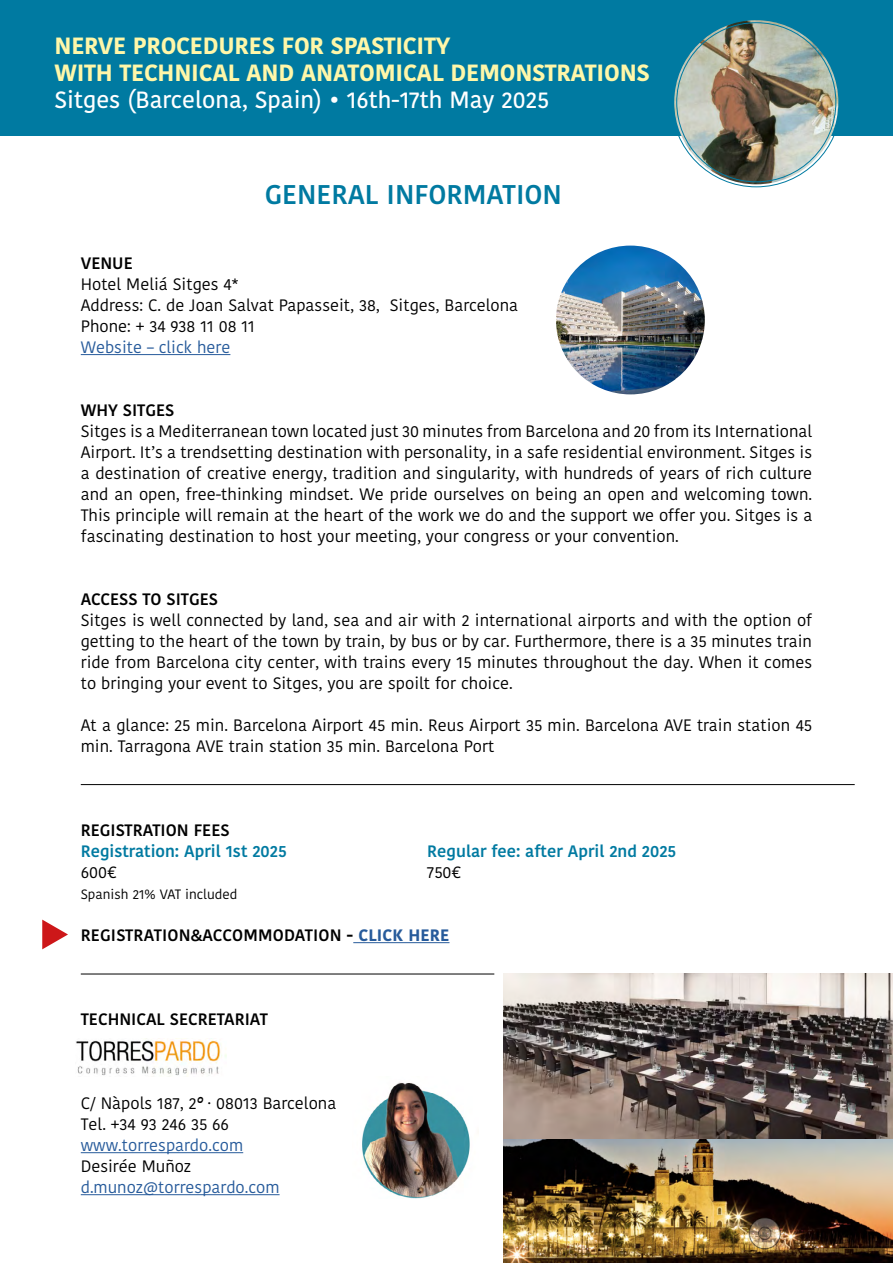
<style>
.page{position:relative;width:893px;height:1263px;background:#fff}
.page>*{position:absolute;margin:0;border:0;box-sizing:border-box;transform-origin:0 0}
.t1{font:600 27px "Kohinoor Telugu";color:#007aa1}
.t2{font:700 23.4px/27px "Kohinoor Telugu";letter-spacing:-.01em;color:#fff7a9}
.t3{font:500 23.4px "Kohinoor Telugu";color:#fff}
.t4{font:16.5px/21px "Kohinoor Telugu";color:#000}
.t5{font:600 16.5px "Kohinoor Telugu";color:#000}
.t6{font:16.5px "Kohinoor Telugu";color:#275b9b}
.t7{font:600 16.5px "Kohinoor Telugu";color:#007aa1}
.t8{font:13.5px "Kohinoor Telugu";color:#000}
.s1{font-weight:700}
.s2{font-weight:700;color:#275b9b}
.s3{font-family:"Arial";font-style:italic}
</style>
<div class="page">
<div style="left:0;top:0;width:893px;height:136px;background:#007aa1"></div>
<img style="left:674px;top:20px;width:164px;height:164px;border-radius:82px">
<hr style="left:81px;top:354px;width:149px;height:1px;background:#275b9b">
<hr style="left:353px;top:942px;width:96px;height:1px;background:#275b9b">
<hr style="left:81px;top:1152px;width:162px;height:1px;background:#275b9b">
<hr style="left:81px;top:1194px;width:199px;height:1px;background:#275b9b">
<img style="left:76px;top:1039px;width:150px;height:38px">
<img style="left:362px;top:1082px;width:108px;height:116px">
<img style="left:556px;top:246px;width:149px;height:148px;border-radius:74px">
<img style="left:504px;top:974px;width:389px;height:289px">
<hr style="left:81px;top:784px;width:774px;height:1px;background:#000">
<hr style="left:81px;top:974px;width:413px;height:1px;background:#000">
<svg style="left:42px;top:919px;width:26px;height:30px"></svg>
<h2 class="t2" style="left:54px;top:33px;width:597px">NERVE PROCEDURES FOR SPASTICITY<br>WITH TECHNICAL AND ANATOMICAL DEMONSTRATIONS</h2>
<h2 class="t3" style="left:54px;top:87px;width:496px">Sitges (Barcelona, Spain) • 16th-17th May 2025</h2>
<h1 class="t1" style="left:265px;top:179px;width:299px">GENERAL INFORMATION</h1>
<p class="t5" style="left:81px;top:254px;width:53px">VENUE</p>
<p class="t4" style="left:81px;top:274px;width:439px">Hotel Meliá Sitges 4*<br>Address: C. de Joan Salvat Papasseit, 38, Sitges, Barcelona<br>Phone: + 34 938 11 08 11</p>
<p class="t6" style="left:81px;top:338px;width:151px">Website – click here</p>
<p class="t5" style="left:81px;top:401px;width:95px">WHY SITGES</p>
<p class="t4" style="left:81px;top:421px;width:733px;text-align:justify">Sitges is a Mediterranean town located just 30 minutes from Barcelona and 20 from its International Airport. It’s a trendsetting destination with personality, in a safe residential environment. Sitges is a destination of creative energy, tradition and singularity, with hundreds of years of rich culture and an open, free-thinking mindset. We pride ourselves on being an open and welcoming town.<br>This principle will remain at the heart of the work we do and the support we offer you. Sitges is a fascinating destination to host your meeting, your congress or your convention.</p>
<p class="t5" style="left:81px;top:590px;width:139px">ACCESS TO SITGES</p>
<p class="t4" style="left:81px;top:610px;width:733px;text-align:justify">Sitges is well connected by land, sea and air with 2 international airports and with the option of getting to the heart of the town by train, by bus or by car. Furthermore, there is a 35 minutes train ride from Barcelona city center, with trains every 15 minutes throughout the day. When it comes to bringing your event to Sitges, you are spoilt for choice.</p>
<p class="t4" style="left:81px;top:715px;width:733px">At a glance: 25 min. Barcelona Airport 45 min. Reus Airport 35 min. Barcelona AVE train station 45 min. Tarragona AVE train station 35 min. Barcelona Port</p>
<p class="t5" style="left:81px;top:821px;width:150px">REGISTRATION FEES</p>
<p class="t7" style="left:81px;top:842px;width:208px">Registration: April 1st 2025</p>
<p class="t7" style="left:427px;top:842px;width:250px">Regular fee: after April 2nd 2025</p>
<p class="t4" style="left:81px;top:862px;width:38px">600€</p>
<p class="t4" style="left:427px;top:862px;width:36px">750€</p>
<p class="t8" style="left:81px;top:886px;width:158px">Spanish 21% VAT included</p>
<p class="t5" style="left:81px;top:926px;width:370px">REGISTRATION&amp;ACCOMMODATION <span class="s1">-</span> <span class="s2">CLICK HERE</span></p>
<p class="t5" style="left:81px;top:1010px;width:189px">TECHNICAL SECRETARIAT</p>
<p class="t4" style="left:81px;top:1093px;width:257px">C/ Nàpols 187, 2<span class="s3">º</span> · 08013 Barcelona<br>Tel. +34 93 246 35 66</p>
<p class="t6" style="left:81px;top:1136px;width:164px">www.torrespardo.com</p>
<p class="t4" style="left:81px;top:1156px;width:112px">Desirée Muñoz</p>
<p class="t6" style="left:81px;top:1178px;width:200px">d.munoz@torrespardo.com</p>
</div>
